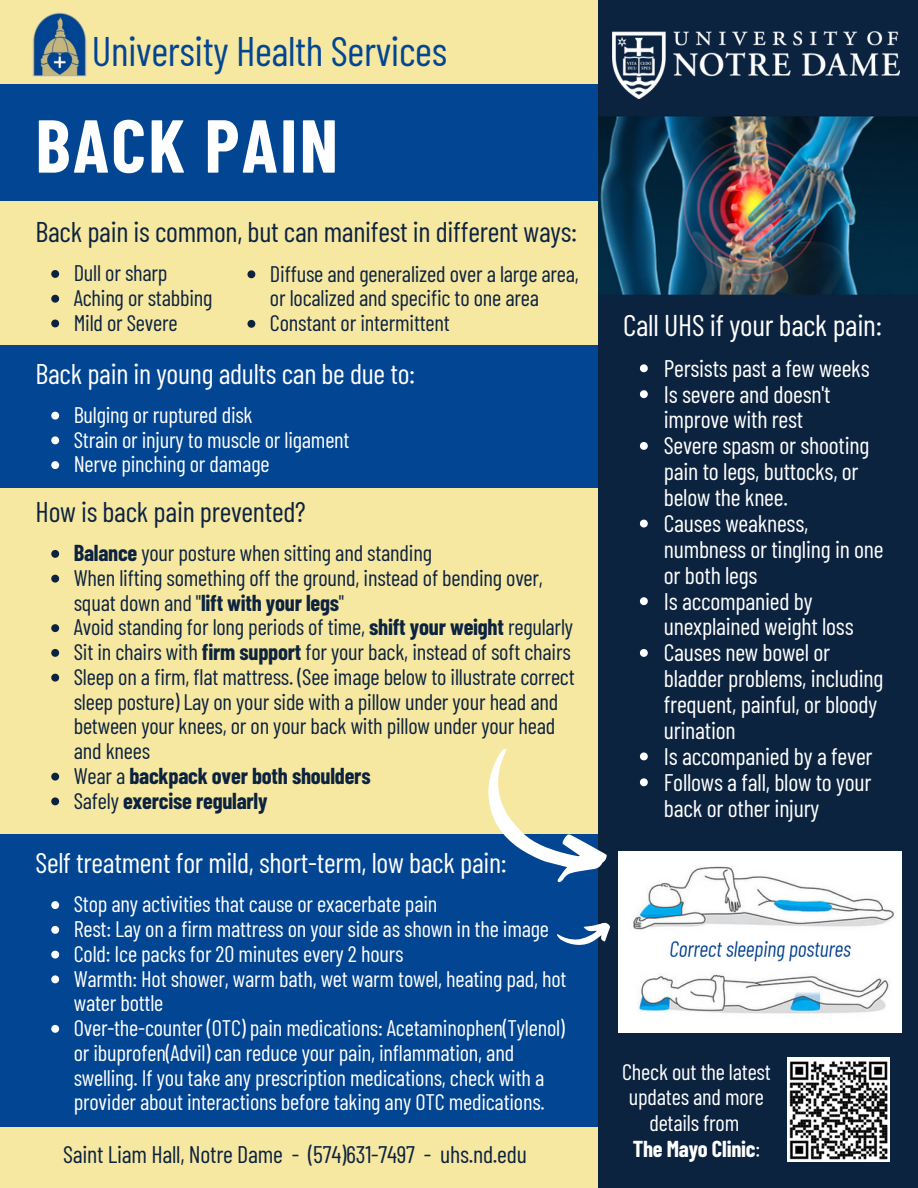
<style>
.page{position:relative;width:918px;height:1188px;background:#f6e7a1}
.page>*{position:absolute;margin:0;border:0;box-sizing:border-box;transform-origin:0 0}
.t1{font:700 74.85px "Barlow Condensed";letter-spacing:.03em;color:#fff}
.t2{font:41.25px "Barlow Condensed";letter-spacing:-.01em;color:#024593}
.t3{font:30px "Barlow Condensed";letter-spacing:-.01em;color:#fff}
.t4{font:28.5px "Barlow Condensed";letter-spacing:-.01em;color:#fff}
.t5{font:28.5px "Barlow Condensed";letter-spacing:-.01em;color:#0c2340}
.t6{font:24px/25.8px "Barlow Condensed";letter-spacing:-.01em;color:#fff}
.t7{font:24px "Barlow Condensed";letter-spacing:-.01em;color:#0c2340}
.t8{font:22.5px/24.8px "Barlow Condensed";letter-spacing:-.01em;color:#0c2340}
.t9{font:22.5px/24.8px "Barlow Condensed";letter-spacing:-.01em;color:#fff}
.s1{font-weight:700}
</style>
<div class="page">
<div style="left:0;top:84px;width:607px;height:117px;background:#024593"></div>
<div style="left:598px;top:0;width:320px;height:117px;background:#0c2340"></div>
<div style="left:0;top:345px;width:598px;height:143px;background:#024593"></div>
<div style="left:0;top:834px;width:598px;height:293px;background:#024593"></div>
<div style="left:598px;top:293px;width:320px;height:895px;background:#0c2340"></div>
<svg style="left:51px;top:550px;width:8px;height:8px"></svg>
<svg style="left:51px;top:575px;width:8px;height:8px"></svg>
<svg style="left:51px;top:624px;width:8px;height:8px"></svg>
<svg style="left:51px;top:649px;width:8px;height:8px"></svg>
<svg style="left:51px;top:674px;width:8px;height:8px"></svg>
<svg style="left:51px;top:773px;width:8px;height:8px"></svg>
<svg style="left:51px;top:797px;width:8px;height:8px"></svg>
<svg style="left:488px;top:748px;width:135px;height:149px"></svg>
<svg style="left:557px;top:922px;width:53px;height:23px"></svg>
<img style="left:598px;top:116px;width:320px;height:179px">
<img style="left:612px;top:31px;width:287px;height:68px">
<img style="left:32px;top:12px;width:55px;height:65px">
<img style="left:619px;top:852px;width:282px;height:181px">
<img style="left:787px;top:1058px;width:103px;height:103px">
<svg style="left:51px;top:412px;width:8px;height:8px"></svg>
<svg style="left:51px;top:436px;width:8px;height:8px"></svg>
<svg style="left:51px;top:461px;width:8px;height:8px"></svg>
<svg style="left:51px;top:270px;width:8px;height:8px"></svg>
<svg style="left:51px;top:295px;width:8px;height:8px"></svg>
<svg style="left:51px;top:320px;width:8px;height:7px"></svg>
<svg style="left:247px;top:270px;width:8px;height:8px"></svg>
<svg style="left:247px;top:320px;width:8px;height:8px"></svg>
<svg style="left:640px;top:364px;width:8px;height:8px"></svg>
<svg style="left:640px;top:390px;width:8px;height:8px"></svg>
<svg style="left:640px;top:442px;width:8px;height:8px"></svg>
<svg style="left:640px;top:520px;width:8px;height:7px"></svg>
<svg style="left:640px;top:597px;width:8px;height:8px"></svg>
<svg style="left:640px;top:649px;width:8px;height:8px"></svg>
<svg style="left:640px;top:752px;width:8px;height:8px"></svg>
<svg style="left:640px;top:778px;width:8px;height:8px"></svg>
<svg style="left:51px;top:901px;width:8px;height:8px"></svg>
<svg style="left:51px;top:926px;width:8px;height:8px"></svg>
<svg style="left:51px;top:951px;width:8px;height:8px"></svg>
<svg style="left:51px;top:975px;width:8px;height:8px"></svg>
<svg style="left:51px;top:1025px;width:8px;height:8px"></svg>
<h2 class="t2" style="left:92px;top:25px;width:357px">University Health Services</h2>
<h1 class="t1" style="left:36px;top:98px;width:304px">BACK PAIN</h1>
<p class="t5" style="left:36px;top:214px;width:543px">Back pain is common, but can manifest in different ways:</p>
<p class="t8" style="left:74px;top:260px;width:140px">Dull or sharp<br>Aching or stabbing<br>Mild or Severe</p>
<p class="t8" style="left:270px;top:260px;width:310px">Diffuse and generalized over a large area, or localized and specific to one area<br>Constant or intermittent</p>
<p class="t4" style="left:36px;top:355px;width:381px">Back pain in young adults can be due to:</p>
<p class="t9" style="left:74px;top:402px;width:277px">Bulging or ruptured disk<br>Strain or injury to muscle or ligament<br>Nerve pinching or damage</p>
<p class="t5" style="left:36px;top:494px;width:272px">How is back pain prevented?</p>
<p class="t8" style="left:74px;top:540px;width:503px"><span class="s1">Balance</span> your posture when sitting and standing<br>When lifting something off the ground, instead of bending over, squat down and "<span class="s1">lift with your legs</span>"<br>Avoid standing for long periods of time, <span class="s1">shift your weight</span> regularly Sit in chairs with <span class="s1">firm support</span> for your back, instead of soft chairs Sleep on a firm, flat mattress. (See image below to illustrate correct sleep posture) Lay on your side with a pillow under your head and between your knees, or on your back with pillow under your head and knees<br>Wear a <span class="s1">backpack over both shoulders<br></span>Safely <span class="s1">exercise regularly</span></p>
<p class="t4" style="left:36px;top:845px;width:473px">Self treatment for mild, short-term, low back pain:</p>
<p class="t9" style="left:74px;top:891px;width:494px">Stop any activities that cause or exacerbate pain<br>Rest: Lay on a firm mattress on your side as shown in the image Cold: Ice packs for 20 minutes every 2 hours<br>Warmth: Hot shower, warm bath, wet warm towel, heating pad, hot water bottle<br>Over-the-counter (OTC) pain medications: Acetaminophen(Tylenol) or ibuprofen(Advil) can reduce your pain, inflammation, and swelling. If you take any prescription medications, check with a provider about interactions before taking any OTC medications.</p>
<p class="t7" style="left:63px;top:1139px;width:465px">Saint Liam Hall, Notre Dame - (574)631-7497 - uhs.nd.edu</p>
<h3 class="t3" style="left:623px;top:306px;width:260px">Call UHS if your back pain:</h3>
<p class="t6" style="left:664px;top:354px;width:221px">Persists past a few weeks<br>Is severe and doesn't improve with rest<br>Severe spasm or shooting pain to legs, buttocks, or below the knee.<br>Causes weakness, numbness or tingling in one or both legs<br>Is accompanied by unexplained weight loss<br>Causes new bowel or bladder problems, including frequent, painful, or bloody urination<br>Is accompanied by a fever<br>Follows a fall, blow to your back or other injury</p>
<p class="t9" style="left:622px;top:1058px;width:150px;line-height:25.8px;text-align:center">Check out the latest updates and more details from<br><span class="s1">The Mayo Clinic</span>:</p>
</div>
